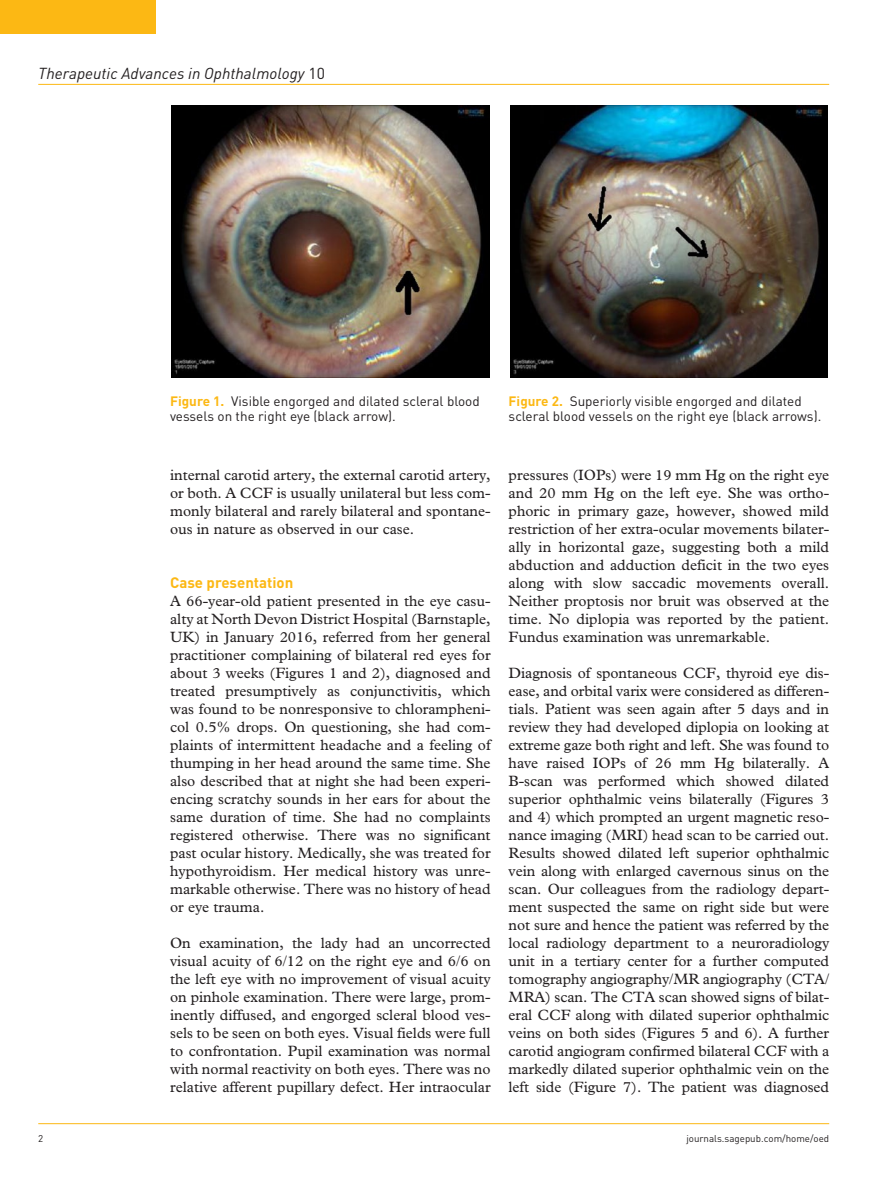
<style>
.page{position:relative;width:893px;height:1191px;background:#fff}
.page>*{position:absolute;margin:0;border:0;box-sizing:border-box;transform-origin:0 0}
.t1{font:italic 15.75px "DIN";color:#231f20}
.t2{font:15px/18px "Plantin Std";color:#231f20;text-align:justify}
.t3{font:700 15px "DIN";color:#fcb814}
.t4{font:13.5px/15.8px "DIN";color:#231f20}
.t5{font:9.75px "DIN";color:#231f20}
.s1{font-style:normal}
.s2{font-weight:700;color:#fcb814}
</style>
<div class="page">
<hr style="left:38px;top:84px;width:791px;height:1px;background:#fcb814">
<hr style="left:38px;top:1123px;width:791px;height:1px;background:#fcb814">
<div style="left:0;top:0;width:155px;height:34px;background:#fcb814"></div>
<img style="left:172px;top:106px;width:317px;height:272px">
<img style="left:510px;top:106px;width:318px;height:272px">
<p class="t1" style="left:38px;top:63px;width:288px">Therapeutic Advances in Ophthalmology <span class="s1">10</span></p>
<p class="t4" style="left:170px;top:392px;width:311px"><span class="s2">Figure 1.</span> Visible engorged and dilated scleral blood vessels on the right eye (black arrow).</p>
<p class="t4" style="left:509px;top:392px;width:314px"><span class="s2">Figure 2.</span> Superiorly visible engorged and dilated scleral blood vessels on the right eye (black arrows).</p>
<p class="t2" style="left:170px;top:466px;width:322px">internal carotid artery, the external carotid artery, or both. A CCF is usually unilateral but less com&shy;monly bilateral and rarely bilateral and spontane&shy;ous in nature as observed in our case.</p>
<p class="t3" style="left:170px;top:573px;width:125px">Case presentation</p>
<p class="t2" style="left:170px;top:592px;width:322px">A 66-year-old patient presented in the eye casu&shy;alty at North Devon District Hospital (Barnstaple, UK) in January 2016, referred from her general practitioner complaining of bilateral red eyes for about 3 weeks (Figures 1 and 2), diagnosed and treated presumptively as conjunctivitis, which was found to be nonresponsive to chlorampheni&shy;col 0.5% drops. On questioning, she had com&shy;plaints of intermittent headache and a feeling of thumping in her head around the same time. She also described that at night she had been experi&shy;encing scratchy sounds in her ears for about the same duration of time. She had no complaints registered otherwise. There was no significant past ocular history. Medically, she was treated for hypothyroidism. Her medical history was unre&shy;markable otherwise. There was no history of head or eye trauma.</p>
<p class="t2" style="left:170px;top:934px;width:322px">On examination, the lady had an uncorrected visual acuity of 6/12 on the right eye and 6/6 on the left eye with no improvement of visual acuity on pinhole examination. There were large, prom&shy;inently diffused, and engorged scleral blood ves&shy;sels to be seen on both eyes. Visual fields were full to confrontation. Pupil examination was normal with normal reactivity on both eyes. There was no relative afferent pupillary defect. Her intraocular</p>
<p class="t2" style="left:509px;top:466px;width:322px">pressures (IOPs) were 19 mm Hg on the right eye and 20 mm Hg on the left eye. She was ortho&shy;phoric in primary gaze, however, showed mild restriction of her extra-ocular movements bilater&shy;ally in horizontal gaze, suggesting both a mild abduction and adduction deficit in the two eyes along with slow saccadic movements overall.<br>Neither proptosis nor bruit was observed at the time. No diplopia was reported by the patient.<br>Fundus examination was unremarkable.</p>
<p class="t2" style="left:509px;top:664px;width:322px">Diagnosis of spontaneous CCF, thyroid eye dis&shy;ease, and orbital varix were considered as differen&shy;tials. Patient was seen again after 5 days and in review they had developed diplopia on looking at extreme gaze both right and left. She was found to have raised IOPs of 26 mm Hg bilaterally. A B-scan was performed which showed dilated superior ophthalmic veins bilaterally (Figures 3 and 4) which prompted an urgent magnetic reso&shy;nance imaging (MRI) head scan to be carried out.<br>Results showed dilated left superior ophthalmic vein along with enlarged cavernous sinus on the scan. Our colleagues from the radiology depart&shy;ment suspected the same on right side but were not sure and hence the patient was referred by the local radiology department to a neuroradiology unit in a tertiary center for a further computed tomography angiography/MR angiography (CTA/ MRA) scan. The CTA scan showed signs of bilat&shy;eral CCF along with dilated superior ophthalmic veins on both sides (Figures 5 and 6). A further carotid angiogram confirmed bilateral CCF with a markedly dilated superior ophthalmic vein on the left side (Figure 7). The patient was diagnosed</p>
<p class="t5" style="left:38px;top:1132px;width:7px">2</p>
<p class="t5" style="left:686px;top:1132px;width:144px">journals.sagepub.com/home/oed</p>
</div>
